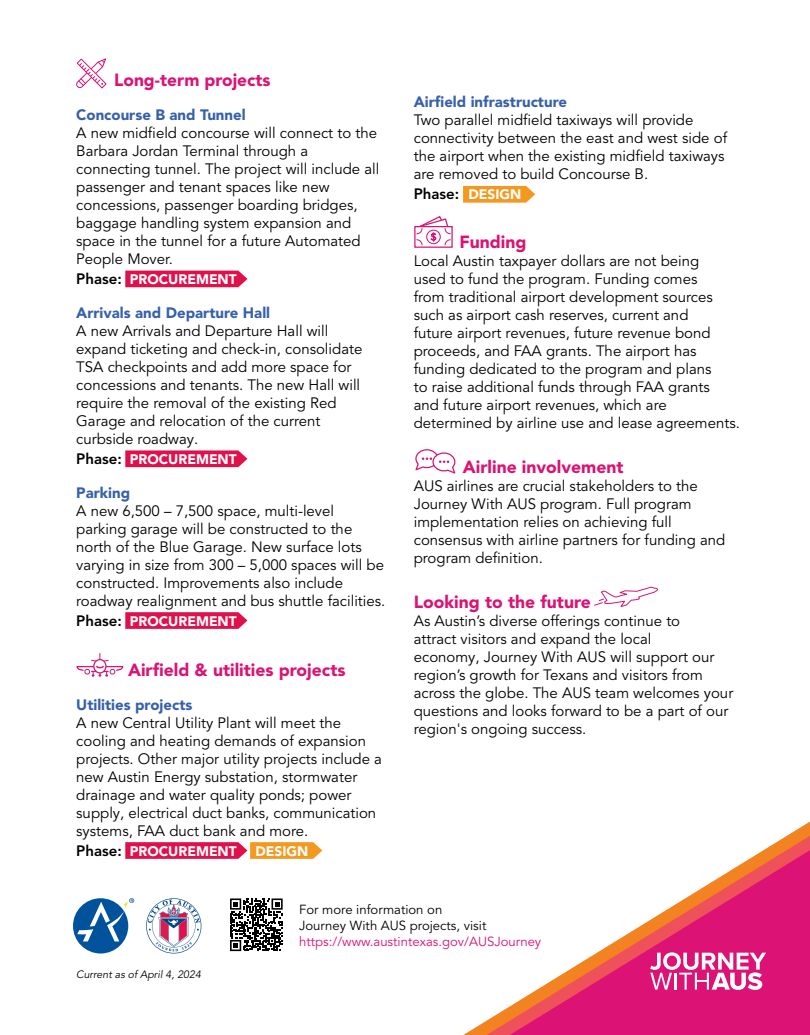
<style>
.page{position:relative;width:810px;height:1035px;background:#fff}
.page>*{position:absolute;margin:0;border:0;box-sizing:border-box;transform-origin:0 0}
.t1{font:900 17.5px "Avenir LT Pro";color:#db1374}
.t2{font:15px/18px "Avenir LT Pro";color:#000}
.t3{font:900 15px "Avenir LT Pro";color:#3760ab}
.t4{font:800 15px "Avenir LT Pro";color:#000}
.t5{font:900 13.75px "Avenir LT Pro";color:#fff}
.t6{font:13.12px/15.8px "Avenir LT Pro";color:#000}
.t7{font:13.12px "Avenir LT Pro";color:#da1374}
.t8{font:italic 10.62px "Avenir LT Pro";color:#000}
</style>
<div class="page">
<svg style="left:125px;top:612px;width:122px;height:17px;background:#e11c54"></svg>
<svg style="left:125px;top:450px;width:122px;height:17px;background:#e11e56"></svg>
<div style="left:125px;top:271px;width:122px;height:16px;background:#e0104b"></div>
<svg style="left:463px;top:822px;width:347px;height:213px"></svg>
<svg style="left:486px;top:836px;width:324px;height:199px"></svg>
<svg style="left:510px;top:850px;width:300px;height:185px"></svg>
<svg style="left:650px;top:952px;width:116px;height:38px"></svg>
<div style="left:414px;top:226px;width:39px;height:22px;border:1px solid #db1374"></div>
<svg style="left:415px;top:216px;width:37px;height:30px"></svg>
<svg style="left:594px;top:586px;width:64px;height:21px"></svg>
<svg style="left:463px;top:186px;width:72px;height:17px"></svg>
<svg style="left:76px;top:58px;width:31px;height:31px"></svg>
<svg style="left:415px;top:449px;width:41px;height:25px"></svg>
<svg style="left:76px;top:653px;width:48px;height:23px"></svg>
<svg style="left:125px;top:842px;width:197px;height:17px;background:#e9504a"></svg>
<svg style="left:146px;top:898px;width:55px;height:56px"></svg>
<div style="left:73px;top:898px;width:55px;height:56px;background:#00529c;border-radius:50%"></div>
<svg style="left:77px;top:898px;width:57px;height:43px"></svg>
<svg style="left:230px;top:898px;width:53px;height:53px"></svg>
<p class="t1" style="left:114px;top:70px;width:158px">Long-term projects</p>
<p class="t3" style="left:76px;top:106px;width:171px">Concourse B and Tunnel</p>
<p class="t2" style="left:76px;top:124px;width:305px">A new midfield concourse will connect to the Barbara Jordan Terminal through a connecting tunnel. The project will include all passenger and tenant spaces like new concessions, passenger boarding bridges, baggage handling system expansion and space in the tunnel for a future Automated People Mover.</p>
<p class="t4" style="left:76px;top:270px;width:47px">Phase:</p>
<p class="t3" style="left:76px;top:304px;width:195px">Arrivals and Departure Hall</p>
<p class="t2" style="left:76px;top:322px;width:288px">A new Arrivals and Departure Hall will expand ticketing and check-in, consolidate TSA checkpoints and add more space for concessions and tenants. The new Hall will require the removal of the existing Red Garage and relocation of the current curbside roadway.</p>
<p class="t4" style="left:76px;top:450px;width:47px">Phase:</p>
<p class="t3" style="left:76px;top:483px;width:55px">Parking</p>
<p class="t2" style="left:76px;top:502px;width:311px">A new 6,500 – 7,500 space, multi-level parking garage will be constructed to the north of the Blue Garage. New surface lots varying in size from 300 – 5,000 spaces will be constructed. Improvements also include roadway realignment and bus shuttle facilities.</p>
<p class="t4" style="left:76px;top:612px;width:47px">Phase:</p>
<p class="t1" style="left:128px;top:659px;width:219px">Airfield &amp; utilities projects</p>
<p class="t3" style="left:76px;top:696px;width:118px">Utilities projects</p>
<p class="t2" style="left:76px;top:714px;width:307px">A new Central Utility Plant will meet the cooling and heating demands of expansion projects. Other major utility projects include a new Austin Energy substation, stormwater drainage and water quality ponds; power supply, electrical duct banks, communication systems, FAA duct bank and more.</p>
<p class="t4" style="left:76px;top:842px;width:47px">Phase:</p>
<p class="t5" style="left:130px;top:271px;width:108px">PROCUREMENT</p>
<p class="t5" style="left:130px;top:451px;width:108px">PROCUREMENT</p>
<p class="t5" style="left:130px;top:613px;width:108px">PROCUREMENT</p>
<p class="t5" style="left:256px;top:843px;width:54px">DESIGN</p>
<p class="t5" style="left:130px;top:843px;width:108px">PROCUREMENT</p>
<p class="t3" style="left:414px;top:93px;width:155px">Airfield infrastructure</p>
<p class="t2" style="left:414px;top:111px;width:315px">Two parallel midfield taxiways will provide connectivity between the east and west side of the airport when the existing midfield taxiways are removed to build Concourse B.</p>
<p class="t4" style="left:414px;top:185px;width:47px">Phase:</p>
<p class="t1" style="left:459px;top:231px;width:69px">Funding</p>
<p class="t2" style="left:414px;top:252px;width:328px">Local Austin taxpayer dollars are not being<br>used to fund the program. Funding comes<br>from traditional airport development sources such as airport cash reserves, current and<br>future airport revenues, future revenue bond proceeds, and FAA grants. The airport has funding dedicated to the program and plans<br>to raise additional funds through FAA grants<br>and future airport revenues, which are determined by airline use and lease agreements.</p>
<p class="t1" style="left:463px;top:456px;width:162px">Airline involvement</p>
<p class="t2" style="left:414px;top:477px;width:313px">AUS airlines are crucial stakeholders to the Journey With AUS program. Full program implementation relies on achieving full consensus with airline partners for funding and program definition.</p>
<p class="t1" style="left:414px;top:591px;width:179px">Looking to the future</p>
<p class="t2" style="left:414px;top:612px;width:321px">As Austin’s diverse offerings continue to<br>attract visitors and expand the local<br>economy, Journey With AUS will support our region’s growth for Texans and visitors from across the globe. The AUS team welcomes your questions and looks forward to be a part of our region's ongoing success.</p>
<p class="t5" style="left:468px;top:186px;width:54px">DESIGN</p>
<p class="t8" style="left:76px;top:968px;width:126px">Current as of April 4, 2024</p>
<p class="t6" style="left:299px;top:902px;width:189px">For more information on<br>Journey With AUS projects, visit</p>
<p class="t7" style="left:299px;top:933px;width:244px">https://www.austintexas.gov/AUSJourney</p>
</div>
